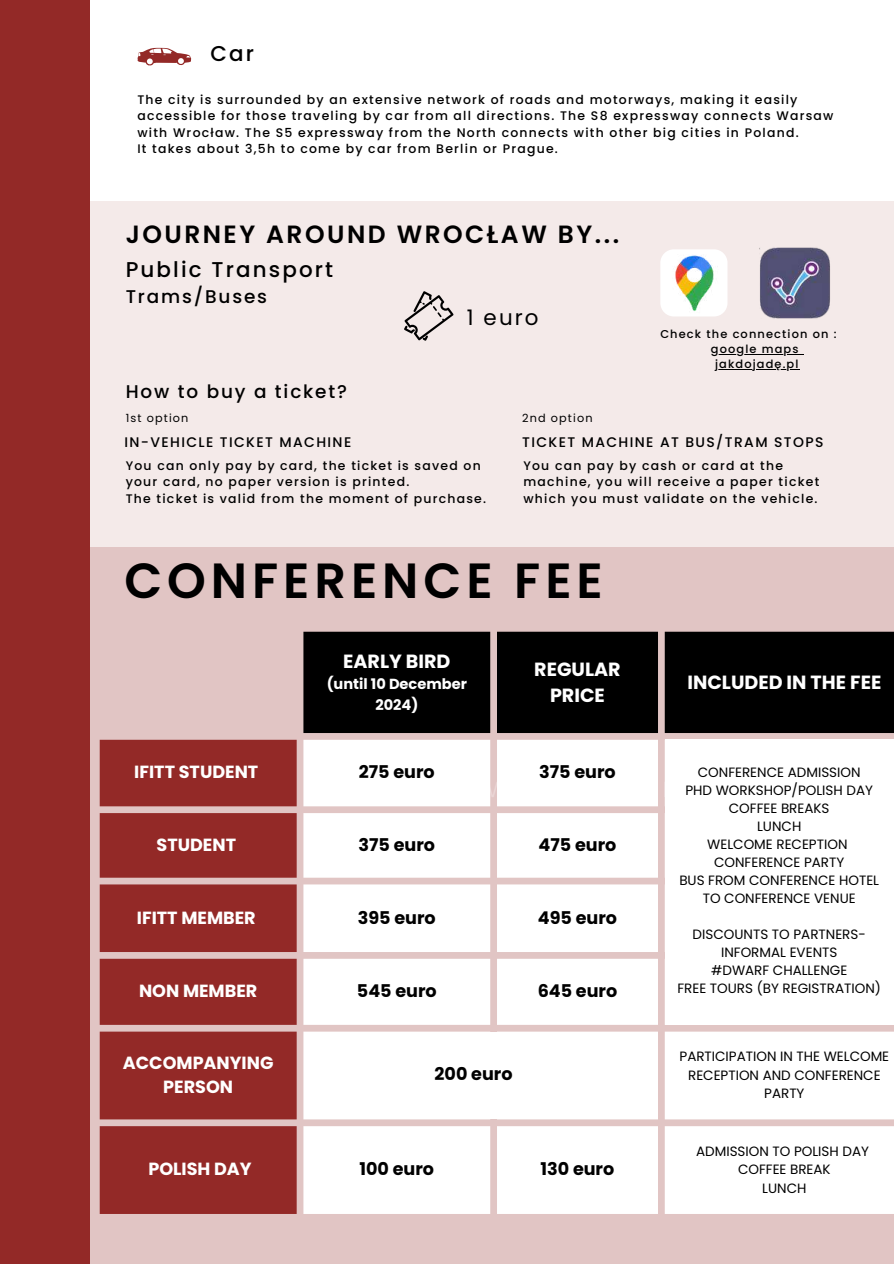
<style>
.page{position:relative;width:894px;height:1264px;background:#fff}
.page>*{position:absolute;margin:0;border:0;box-sizing:border-box;transform-origin:0 0}
.t1{font:600 49.35px "Poppins";letter-spacing:.1em;color:#000}
.t2{font:600 24.9px "Poppins";letter-spacing:.1em;color:#000}
.t3{font:500 21.45px "Poppins";letter-spacing:.1em;color:#000}
.t4{font:21.45px "Poppins";color:#000}
.t5{font:700 19.05px/26.1px "Poppins";color:#fff;text-align:center}
.t6{font:500 18.45px "Poppins";letter-spacing:.1em;color:#000}
.t7{font:700 17.55px "Poppins";color:#000}
.t8{font:700 17.55px/24.2px "Poppins";color:#fff;text-align:center}
.t9{font:700 14.55px/20.2px "Poppins";color:#fff;text-align:center}
.t10{font:500 13.95px "Poppins";letter-spacing:.1em;color:#000}
.t11{font:13.5px/18px "Poppins";color:#000;text-align:center}
.t12{font:500 12.45px/16.5px "Poppins";letter-spacing:.1em;color:#000}
.t13{font:500 11.4px "Poppins";letter-spacing:.1em;color:#000}
.t14{font:11.25px "Poppins";letter-spacing:.1em;color:#000}
</style>
<div class="page">
<div style="left:0;top:201px;width:893px;height:1062px;background:#f4eae9"></div>
<div style="left:6px;top:547px;width:887px;height:716px;background:#e1c5c4"></div>
<svg style="left:137px;top:48px;width:54px;height:18px"></svg>
<div style="left:303px;top:631px;width:590px;height:102px;background:#000"></div>
<svg style="left:100px;top:739px;width:196px;height:474px;background:#983432"></svg>
<svg style="left:303px;top:739px;width:590px;height:474px;background:#fbf8f8"></svg>
<div style="left:0;top:0;width:89px;height:1263px;background:#932927"></div>
<div style="left:664px;top:739px;width:229px;height:285px;background:#fff"></div>
<div style="left:306px;top:1032px;width:335px;height:86px;background:#fff"></div>
<img style="left:759px;top:247px;width:71px;height:72px">
<img style="left:660px;top:249px;width:67px;height:67px">
<svg style="left:404px;top:291px;width:49px;height:50px"></svg>
<hr style="left:710px;top:354px;width:89px;height:1px;background:#000">
<hr style="left:714px;top:369px;width:85px;height:1px;background:#000">
<h3 class="t3" style="left:210px;top:38px;width:45px">Car</h3>
<p class="t12" style="left:137px;top:91px;width:697px">The city is surrounded by an extensive network of roads and motorways, making it easily accessible for those traveling by car from all directions. The S8 expressway connects Warsaw with Wrocław. The S5 expressway from the North connects with other big cities in Poland.<br>It takes about 3,5h to come by car from Berlin or Prague.</p>
<h2 class="t2" style="left:126px;top:217px;width:495px">JOURNEY AROUND WROCŁAW BY...</h2>
<h3 class="t3" style="left:126px;top:255px;width:209px">Public Transport</h3>
<h3 class="t6" style="left:126px;top:284px;width:143px">Trams/Buses</h3>
<h3 class="t4" style="left:466px;top:302px;width:73px">1 euro</h3>
<p class="t13" style="left:660px;top:326px;width:178px">Check the connection on :</p>
<p class="t13" style="left:710px;top:341px;width:89px">google maps</p>
<p class="t13" style="left:714px;top:356px;width:85px">jakdojadę.pl</p>
<h3 class="t6" style="left:126px;top:379px;width:223px">How to buy a ticket?</h3>
<p class="t14" style="left:126px;top:410px;width:64px">1st option</p>
<p class="t10" style="left:124px;top:432px;width:228px">IN-VEHICLE TICKET MACHINE</p>
<p class="t12" style="left:126px;top:457px;width:362px">You can only pay by card, the ticket is saved on your card, no paper version is printed.<br>The ticket is valid from the moment of purchase.</p>
<p class="t14" style="left:522px;top:410px;width:72px">2nd option</p>
<p class="t10" style="left:522px;top:432px;width:303px">TICKET MACHINE AT BUS/TRAM STOPS</p>
<p class="t12" style="left:523px;top:457px;width:297px">You can pay by cash or card at the machine, you will receive a paper ticket which you must validate on the vehicle.</p>
<h1 class="t1" style="left:124px;top:546px;width:480px">CONFERENCE FEE</h1>
<h3 class="t5" style="left:343px;top:648px;width:109px">EARLY BIRD</h3>
<p class="t9" style="left:326px;top:674px;width:142px">(until 10 December<br>2024)</p>
<h3 class="t5" style="left:534px;top:656px;width:88px">REGULAR<br>PRICE</h3>
<h3 class="t8" style="left:134px;top:760px;width:125px">IFITT STUDENT</h3>
<h3 class="t7" style="left:359px;top:759px;width:77px">275 euro</h3>
<h3 class="t7" style="left:539px;top:759px;width:78px">375 euro</h3>
<h3 class="t8" style="left:156px;top:832px;width:81px">STUDENT</h3>
<h3 class="t7" style="left:358px;top:832px;width:78px">375 euro</h3>
<h3 class="t7" style="left:538px;top:832px;width:79px">475 euro</h3>
<h3 class="t8" style="left:137px;top:905px;width:120px">IFITT MEMBER</h3>
<h3 class="t7" style="left:358px;top:905px;width:79px">395 euro</h3>
<h3 class="t7" style="left:537px;top:905px;width:81px">495 euro</h3>
<h3 class="t8" style="left:139px;top:979px;width:120px">NON MEMBER</h3>
<h3 class="t7" style="left:357px;top:978px;width:81px">545 euro</h3>
<h3 class="t7" style="left:537px;top:978px;width:81px">645 euro</h3>
<h3 class="t5" style="left:687px;top:668px;width:195px">INCLUDED IN THE FEE</h3>
<p class="t11" style="left:679px;top:763px;width:201px">CONFERENCE ADMISSION<br>PHD WORKSHOP/POLISH DAY<br>COFFEE BREAKS<br>LUNCH<br>WELCOME RECEPTION<br>CONFERENCE PARTY<br>BUS FROM CONFERENCE HOTEL<br>TO CONFERENCE VENUE</p>
<p class="t11" style="left:677px;top:925px;width:205px">DISCOUNTS TO PARTNERS-<br>INFORMAL EVENTS<br>#DWARF CHALLENGE<br>FREE TOURS (BY REGISTRATION)</p>
<h3 class="t8" style="left:123px;top:1050px;width:152px">ACCOMPANYING<br>PERSON</h3>
<p class="t11" style="left:679px;top:1047px;width:211px">PARTICIPATION IN THE WELCOME<br>RECEPTION AND CONFERENCE<br>PARTY</p>
<h3 class="t7" style="left:434px;top:1061px;width:79px">200 euro</h3>
<h3 class="t8" style="left:148px;top:1156px;width:105px">POLISH DAY</h3>
<h3 class="t7" style="left:359px;top:1156px;width:76px">100 euro</h3>
<h3 class="t7" style="left:540px;top:1156px;width:75px">130 euro</h3>
<p class="t11" style="left:696px;top:1141px;width:174px">ADMISSION TO POLISH DAY<br>COFFEE BREAK<br>LUNCH</p>
</div>
